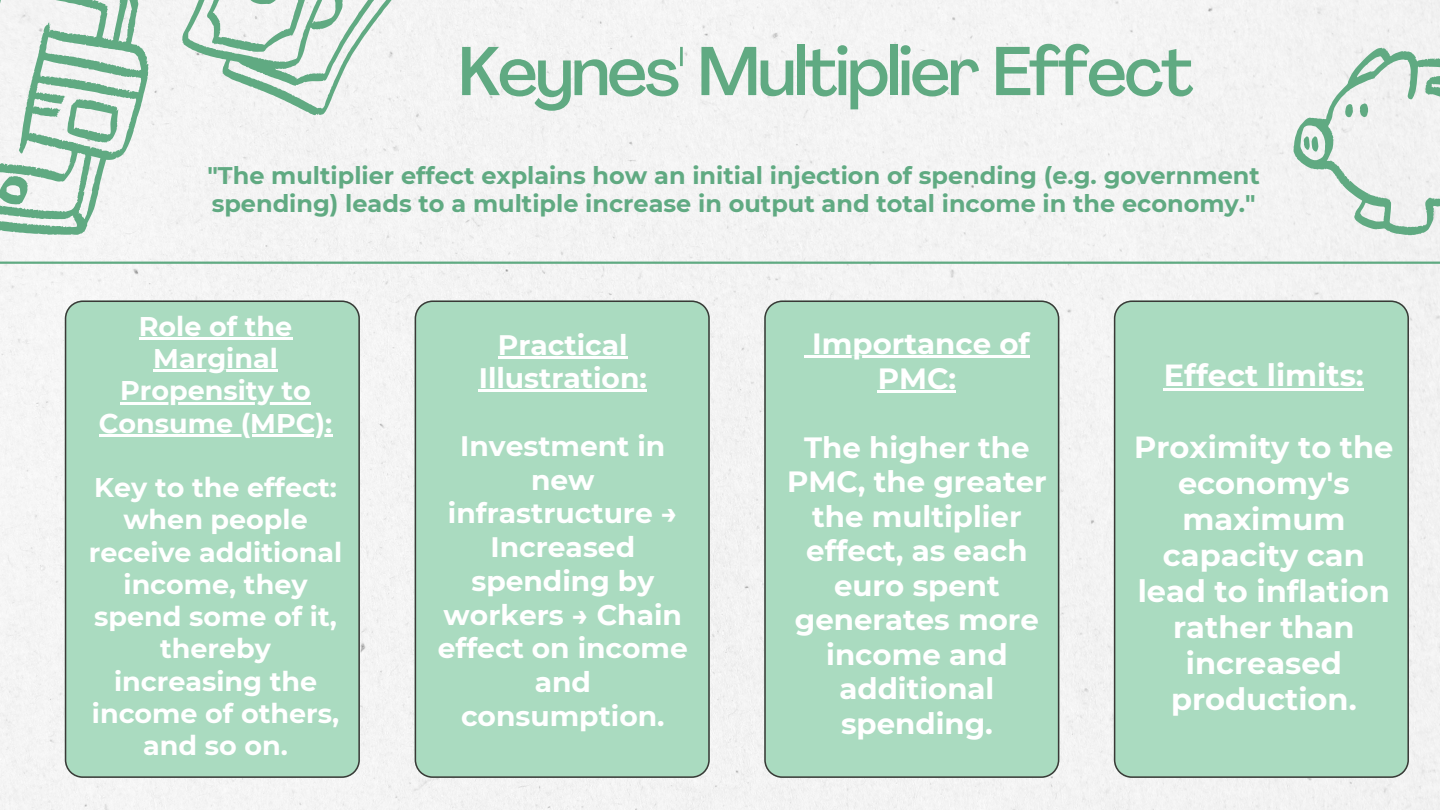
<style>
.page{position:relative;width:1440px;height:810px;background:#f4f4f4}
.page>*{position:absolute;margin:0;border:0;box-sizing:border-box;transform-origin:0 0}
.t1{font:500 68px "Agrandir";letter-spacing:-.035em;color:#60aa82}
.t2{font:700 30.5px/36px "Montserrat";color:#fff;text-align:center}
.t3{font:700 29.2px/34.5px "Montserrat";color:#fff;text-align:center}
.t4{font:700 28.1px/33.8px "Montserrat";color:#fff;text-align:center}
.t5{font:700 27px/32.2px "Montserrat";color:#fff;text-align:center}
.t6{font:700 24px/28.5px "Montserrat";color:#60aa82}
</style>
<div class="page">
<hr style="left:0;top:262px;width:1440px;height:2px;background:#60aa82">
<svg style="left:182px;top:0;width:234px;height:115px"></svg>
<svg style="left:0;top:0;width:149px;height:235px"></svg>
<svg style="left:1293px;top:48px;width:147px;height:187px"></svg>
<div style="left:65px;top:301px;width:295px;height:477px;background:#aadbc0"></div>
<hr style="left:139px;top:337px;width:153px;height:3px;background:#fff">
<hr style="left:153px;top:370px;width:125px;height:2px;background:#fff">
<hr style="left:120px;top:402px;width:191px;height:2px;background:#fff">
<hr style="left:99px;top:434px;width:233px;height:2px;background:#fff">
<div style="left:415px;top:301px;width:294px;height:477px;background:#aadbc0"></div>
<hr style="left:498px;top:356px;width:130px;height:2px;background:#fff">
<hr style="left:479px;top:390px;width:168px;height:2px;background:#fff">
<div style="left:764px;top:301px;width:295px;height:477px;background:#aadbc0"></div>
<svg style="left:804px;top:356px;width:8px;height:2px"></svg>
<hr style="left:812px;top:356px;width:218px;height:2px;background:#fff">
<hr style="left:878px;top:390px;width:78px;height:2px;background:#fff">
<div style="left:1114px;top:301px;width:295px;height:477px;background:#aadbc0"></div>
<hr style="left:1164px;top:388px;width:200px;height:3px;background:#fff">
<p class="t1" style="left:458px;top:44px;width:737px">Keynes' Multiplier Effect</p>
<p class="t6" style="left:208px;top:161px;width:1054px">"The multiplier effect explains how an initial injection of spending (e.g. government spending) leads to a multiple increase in output and total income in the economy."</p>
<p class="t5" style="left:139px;top:310px;width:155px">Role of the</p>
<h1 class="t5" style="left:153px;top:342px;width:126px">Marginal</h1>
<p class="t5" style="left:120px;top:375px;width:192px">Propensity to</p>
<p class="t5" style="left:99px;top:407px;width:235px">Consume (MPC):</p>
<p class="t5" style="left:89px;top:471px;width:255px">Key to the effect: when people receive additional</p>
<h3 class="t5" style="left:92px;top:568px;width:249px">income, they spend some of it, thereby increasing the income of others, and so on.</h3>
<h3 class="t4" style="left:479px;top:328px;width:170px">Practical<br>Illustration:</h3>
<h2 class="t4" style="left:438px;top:429px;width:252px">Investment in new infrastructure →<br>Increased spending by workers → Chain effect on income and consumption.</h2>
<h2 class="t3" style="left:812px;top:326px;width:219px">Importance of<br>PMC:</h2>
<h2 class="t3" style="left:804px;top:430px;width:227px">The higher the</h2>
<h2 class="t3" style="left:787px;top:464px;width:261px">PMC, the greater the multiplier effect, as each euro spent generates more income and additional spending.</h2>
<h2 class="t2" style="left:1164px;top:357px;width:202px">Effect limits:</h2>
<h2 class="t2" style="left:1134px;top:429px;width:261px">Proximity to the economy's maximum capacity can lead to inflation rather than increased production.</h2>
</div>
